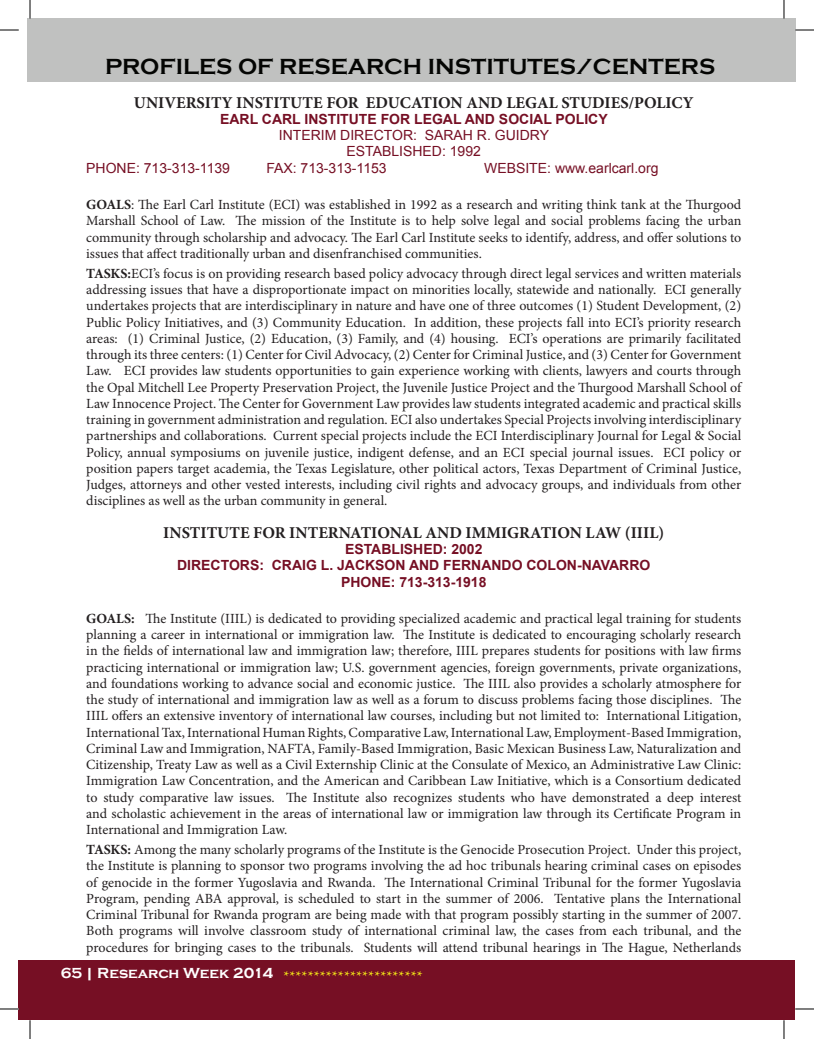
<style>
.page{position:relative;width:814px;height:1039px;background:#fff}
.page>*{position:absolute;margin:0;border:0;box-sizing:border-box;transform-origin:0 0}
.t1{font:700 22.5px "Copperplate Gothic";color:#040503}
.t2{font:700 16.5px "Minion Pro";color:#231f20}
.t3{font:15px "Minion Pro";color:#f4ec17}
.t4{font:14px/16.2px "Minion Pro";color:#231f20;text-align:justify}
.t5{font:700 14px/16.2px "Arial";color:#760f24;text-align:center}
.t6{font:14px/16.2px "Arial";color:#760f24;text-align:center}
.s1{font-weight:700}
.s2{font-family:"Copperplate Gothic";font-weight:700;color:#fff}
</style>
<div class="page">
<div style="left:27px;top:19px;width:768px;height:63px;background:#c0c1c0"></div>
<div style="left:19px;top:960px;width:776px;height:60px;background:#760f24"></div>
<svg style="left:0;top:29px;width:19px;height:2px"></svg>
<svg style="left:795px;top:29px;width:19px;height:2px"></svg>
<svg style="left:0;top:1008px;width:19px;height:2px"></svg>
<svg style="left:795px;top:1008px;width:19px;height:2px"></svg>
<svg style="left:29px;top:0;width:2px;height:19px"></svg>
<svg style="left:29px;top:1020px;width:2px;height:19px"></svg>
<svg style="left:783px;top:0;width:2px;height:19px"></svg>
<svg style="left:783px;top:1020px;width:2px;height:19px"></svg>
<h1 class="t1" style="left:105px;top:54px;width:50px">PROFI</h1>
<h1 class="t1" style="left:183px;top:54px;width:132px">LES OF RESE</h1>
<h1 class="t1" style="left:348px;top:54px;width:95px">ARCH INSTIT</h1>
<h1 class="t1" style="left:509px;top:54px;width:36px">UTES</h1>
<h1 class="t1" style="left:576px;top:54px;width:36px">/CENTE</h1>
<h1 class="t1" style="left:681px;top:54px;width:34px">RS</h1>
<p class="t2" style="left:134px;top:91px;width:561px">UNIVERSITY INSTITUTE FOR EDUCATION AND LEGAL STUDIES/POLICY</p>
<p class="t5" style="left:220px;top:111px;width:389px">EARL CARL INSTITUTE FOR LEGAL AND SOCIAL POLICY</p>
<p class="t6" style="left:279px;top:127px;width:272px">INTERIM DIRECTOR: SARAH R. GUIDRY<br>ESTABLISHED: 1992</p>
<p class="t6" style="left:86px;top:160px;width:145px">PHONE: 713-313-1139</p>
<p class="t6" style="left:266px;top:160px;width:122px">FAX: 713-313-1153</p>
<p class="t6" style="left:484px;top:160px;width:176px">WEBSITE: www.earlcarl.org</p>
<p class="t4" style="left:86px;top:196px;width:656px"><span class="s1">GOALS</span>: The Earl Carl Institute (ECI) was established in 1992 as a research and writing think tank at the Thurgood Marshall School of Law. The mission of the Institute is to help solve legal and social problems facing the urban community through scholarship and advocacy. The Earl Carl Institute seeks to identify, address, and offer solutions to issues that affect traditionally urban and disenfranchised communities.</p>
<p class="t4" style="left:86px;top:265px;width:656px"><span class="s1">TASKS:</span>ECI’s focus is on providing research based policy advocacy through direct legal services and written materials addressing issues that have a disproportionate impact on minorities locally, statewide and nationally. ECI generally undertakes projects that are interdisciplinary in nature and have one of three outcomes (1) Student Development, (2)<br>Public Policy Initiatives, and (3) Community Education. In addition, these projects fall into ECI’s priority research areas: (1) Criminal Justice, (2) Education, (3) Family, and (4) housing. ECI’s operations are primarily facilitated through its three centers: (1) Center for Civil Advocacy, (2) Center for Criminal Justice, and (3) Center for Government Law. ECI provides law students opportunities to gain experience working with clients, lawyers and courts through the Opal Mitchell Lee Property Preservation Project, the Juvenile Justice Project and the Thurgood Marshall School of Law Innocence Project. The Center for Government Law provides law students integrated academic and practical skills training in government administration and regulation. ECI also undertakes Special Projects involving interdisciplinary partnerships and collaborations. Current special projects include the ECI Interdisciplinary Journal for Legal &amp; Social Policy, annual symposiums on juvenile justice, indigent defense, and an ECI special journal issues. ECI policy or position papers target academia, the Texas Legislature, other political actors, Texas Department of Criminal Justice, Judges, attorneys and other vested interests, including civil rights and advocacy groups, and individuals from other disciplines as well as the urban community in general.</p>
<p class="t2" style="left:163px;top:521px;width:502px">INSTITUTE FOR INTERNATIONAL AND IMMIGRATION LAW (IIIL)</p>
<p class="t5" style="left:177px;top:541px;width:475px">ESTABLISHED: 2002<br>DIRECTORS: CRAIG L. JACKSON AND FERNANDO COLON-NAVARRO<br>PHONE: 713-313-1918</p>
<p class="t4" style="left:86px;top:610px;width:656px"><span class="s1">GOALS:</span> The Institute (IIIL) is dedicated to providing specialized academic and practical legal training for students planning a career in international or immigration law. The Institute is dedicated to encouraging scholarly research in the fields of international law and immigration law; therefore, IIIL prepares students for positions with law firms practicing international or immigration law; U.S. government agencies, foreign governments, private organizations, and foundations working to advance social and economic justice. The IIIL also provides a scholarly atmosphere for the study of international and immigration law as well as a forum to discuss problems facing those disciplines. The IIIL offers an extensive inventory of international law courses, including but not limited to: International Litigation, International Tax, International Human Rights, Comparative Law, International Law, Employment-Based Immigration, Criminal Law and Immigration, NAFTA, Family-Based Immigration, Basic Mexican Business Law, Naturalization and Citizenship, Treaty Law as well as a Civil Externship Clinic at the Consulate of Mexico, an Administrative Law Clinic:<br>Immigration Law Concentration, and the American and Caribbean Law Initiative, which is a Consortium dedicated to study comparative law issues. The Institute also recognizes students who have demonstrated a deep interest and scholastic achievement in the areas of international law or immigration law through its Certificate Program in International and Immigration Law.</p>
<p class="t4" style="left:86px;top:841px;width:656px"><span class="s1">TASKS:</span> Among the many scholarly programs of the Institute is the Genocide Prosecution Project. Under this project, the Institute is planning to sponsor two programs involving the ad hoc tribunals hearing criminal cases on episodes of genocide in the former Yugoslavia and Rwanda. The International Criminal Tribunal for the former Yugoslavia Program, pending ABA approval, is scheduled to start in the summer of 2006. Tentative plans the International Criminal Tribunal for Rwanda program are being made with that program possibly starting in the summer of 2007.<br>Both programs will involve classroom study of international criminal law, the cases from each tribunal, and the procedures for bringing cases to the tribunals. Students will attend tribunal hearings in The Hague, Netherlands</p>
<p class="t3" style="left:61px;top:965px;width:363px"><span class="s2">65 | Research Week 2014</span> ***********************</p>
</div>
